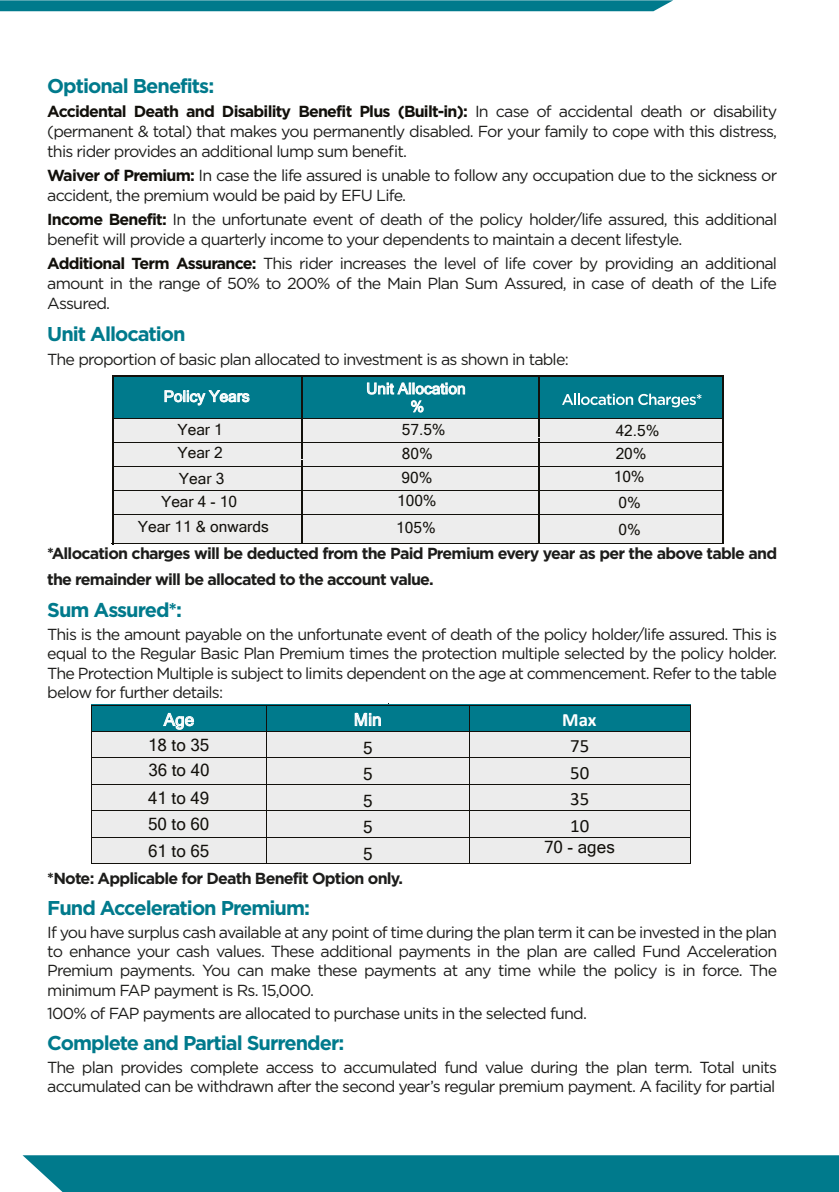
<style>
.page{position:relative;width:839px;height:1192px;background:#fff}
.page>*{position:absolute;margin:0;border:0;box-sizing:border-box;transform-origin:0 0}
.t1{font:700 20px "Gotham";letter-spacing:-.05em;color:#007a8c}
.t2{font:18.8px "Calibri";letter-spacing:.005em;color:#12100b}
.t3{font:700 18.8px "Calibri";color:#fff}
.t4{font:17px "Microsoft Sans Serif";color:#12100b}
.t5{font:17px "Microsoft Sans Serif";color:#fff}
.t6{font:17px "Microsoft Sans Serif";color:#fefeff}
.t7{font:16px/19.2px "Gotham";letter-spacing:-.05em;color:#1d1d1b;text-align:justify}
.t8{font:700 16px/26px "Gotham";letter-spacing:-.05em;color:#1d1d1b}
.t9{font:15.4px/24px "Microsoft Sans Serif";color:#12100b}
.t10{font:15.4px/17.8px "Microsoft Sans Serif";color:#fff;text-align:center}
.s1{font-weight:700;color:#12100b}
</style>
<div class="page">
<div style="left:91px;top:732px;width:599px;height:131px;background:#ececec"></div>
<div style="left:91px;top:704px;width:599px;height:28px;background:#007a8c"></div>
<svg style="left:163px;top:712px;width:31px;height:17px"></svg>
<svg style="left:354px;top:712px;width:27px;height:14px"></svg>
<hr style="left:92px;top:704px;width:173px;height:1px;background:#12100b">
<hr style="left:266px;top:704px;width:203px;height:1px;background:#12100b">
<hr style="left:469px;top:704px;width:220px;height:1px;background:#12100b">
<hr style="left:92px;top:731px;width:173px;height:1px;background:#12100b">
<hr style="left:266px;top:731px;width:203px;height:1px;background:#12100b">
<hr style="left:469px;top:731px;width:220px;height:1px;background:#12100b">
<hr style="left:92px;top:757px;width:173px;height:1px;background:#12100b">
<hr style="left:266px;top:757px;width:203px;height:1px;background:#12100b">
<hr style="left:469px;top:757px;width:220px;height:1px;background:#12100b">
<hr style="left:92px;top:784px;width:173px;height:1px;background:#12100b">
<hr style="left:266px;top:784px;width:203px;height:1px;background:#12100b">
<hr style="left:469px;top:784px;width:220px;height:1px;background:#12100b">
<hr style="left:92px;top:810px;width:173px;height:1px;background:#12100b">
<hr style="left:266px;top:810px;width:203px;height:1px;background:#12100b">
<hr style="left:469px;top:810px;width:220px;height:1px;background:#12100b">
<hr style="left:92px;top:836px;width:173px;height:1px;background:#12100b">
<hr style="left:266px;top:836px;width:203px;height:1px;background:#12100b">
<hr style="left:469px;top:836px;width:220px;height:1px;background:#12100b">
<svg style="left:91px;top:705px;width:1px;height:159px"></svg>
<hr style="left:92px;top:863px;width:173px;height:1px;background:#12100b">
<hr style="left:266px;top:863px;width:203px;height:1px;background:#12100b">
<svg style="left:469px;top:704px;width:1px;height:159px"></svg>
<hr style="left:469px;top:863px;width:220px;height:1px;background:#12100b">
<div style="left:112px;top:376px;width:609px;height:42px;background:#007a8c"></div>
<div style="left:112px;top:418px;width:611px;height:125px;background:#ededed"></div>
<svg style="left:164px;top:390px;width:85px;height:15px"></svg>
<svg style="left:367px;top:382px;width:98px;height:31px"></svg>
<hr style="left:114px;top:376px;width:208px;height:1px;background:#12100b">
<hr style="left:323px;top:376px;width:400px;height:1px;background:#12100b">
<hr style="left:112px;top:377px;width:2px;height:41px;background:#12100b">
<hr style="left:114px;top:418px;width:208px;height:1px;background:#12100b">
<hr style="left:323px;top:418px;width:398px;height:1px;background:#12100b">
<hr style="left:112px;top:418px;width:2px;height:24px;background:#12100b">
<hr style="left:114px;top:442px;width:208px;height:1px;background:#12100b">
<hr style="left:323px;top:442px;width:398px;height:1px;background:#12100b">
<hr style="left:112px;top:442px;width:2px;height:24px;background:#12100b">
<hr style="left:114px;top:466px;width:208px;height:1px;background:#12100b">
<hr style="left:323px;top:466px;width:398px;height:1px;background:#12100b">
<hr style="left:112px;top:466px;width:2px;height:24px;background:#12100b">
<hr style="left:114px;top:490px;width:208px;height:1px;background:#12100b">
<hr style="left:323px;top:490px;width:399px;height:1px;background:#12100b">
<hr style="left:112px;top:475px;width:2px;height:69px;background:#12100b">
<hr style="left:537px;top:377px;width:2px;height:38px;background:#12100b">
<hr style="left:537px;top:415px;width:2px;height:22px;background:#12100b">
<hr style="left:537px;top:438px;width:2px;height:21px;background:#12100b">
<hr style="left:537px;top:460px;width:2px;height:22px;background:#12100b">
<hr style="left:537px;top:482px;width:2px;height:62px;background:#12100b">
<hr style="left:114px;top:514px;width:208px;height:1px;background:#12100b">
<hr style="left:323px;top:514px;width:398px;height:1px;background:#12100b">
<hr style="left:721px;top:376px;width:2px;height:168px;background:#12100b">
<svg style="left:562px;top:393px;width:70px;height:12px"></svg>
<svg style="left:638px;top:393px;width:63px;height:14px"></svg>
<hr style="left:112px;top:543px;width:211px;height:1px;background:#12100b">
<hr style="left:321px;top:543px;width:402px;height:1px;background:#12100b">
<hr style="left:301px;top:377px;width:2px;height:37px;background:#12100b">
<hr style="left:301px;top:415px;width:2px;height:22px;background:#12100b">
<hr style="left:301px;top:437px;width:2px;height:22px;background:#12100b">
<hr style="left:301px;top:460px;width:2px;height:21px;background:#12100b">
<hr style="left:301px;top:482px;width:2px;height:62px;background:#12100b">
<svg style="left:0;top:0;width:673px;height:11px;background:#0b7f90"></svg>
<div style="left:23px;top:1155px;width:815px;height:37px;background:#007a8c"></div>
<p class="t1" style="left:47px;top:74px;width:168px">Optional Benefits:</p>
<p class="t7" style="left:47px;top:101px;width:731px;line-height:20px"><span class="s1">Accidental Death and Disability Benefit Plus (Built-in):</span> In case of accidental death or disability (permanent &amp; total) that makes you permanently disabled. For your family to cope with this distress, this rider provides an additional lump sum benefit.</p>
<p class="t7" style="left:47px;top:165px;width:731px;line-height:20px"><span class="s1">Waiver of Premium:</span> In case the life assured is unable to follow any occupation due to the sickness or accident, the premium would be paid by EFU Life.</p>
<p class="t7" style="left:47px;top:209px;width:731px;line-height:20px"><span class="s1">Income Benefit:</span> In the unfortunate event of death of the policy holder/life assured, this additional benefit will provide a quarterly income to your dependents to maintain a decent lifestyle.</p>
<p class="t7" style="left:47px;top:253px;width:731px;line-height:20px"><span class="s1">Additional Term Assurance:</span> This rider increases the level of life cover by providing an additional amount in the range of 50% to 200% of the Main Plan Sum Assured, in case of death of the Life Assured.</p>
<p class="t1" style="left:47px;top:322px;width:140px">Unit Allocation</p>
<p class="t7" style="left:47px;top:349px;width:522px">The proportion of basic plan allocated to investment is as shown in table:</p>
<p class="t10" style="left:163px;top:387px;width:87px">Policy Years</p>
<p class="t10" style="left:366px;top:379px;width:101px">Unit Allocation %</p>
<p class="t9" style="left:177px;top:416px;width:48px;line-height:24.6px;text-align:justify">Year 1<br>Year 2<br>Year 3</p>
<p class="t9" style="left:161px;top:489px;width:77px">Year 4 - 10</p>
<p class="t9" style="left:397px;top:417px;width:50px;text-align:center">57.5%<br>80%<br>90%<br>100%</p>
<p class="t9" style="left:615px;top:419px;width:45px;line-height:22.2px">42.5%<br>20%</p>
<p class="t9" style="left:613px;top:465px;width:32px">10%</p>
<p class="t9" style="left:618px;top:488px;width:24px;line-height:27.2px">0%<br>0%</p>
<p class="t9" style="left:138px;top:514px;width:132px">Year 11 &amp; onwards</p>
<p class="t9" style="left:396px;top:516px;width:41px">105%</p>
<p class="t8" style="left:47px;top:540px;width:731px">*Allocation charges will be deducted from the Paid Premium every year as per the above table and the remainder will be allocated to the account value.</p>
<p class="t1" style="left:47px;top:598px;width:136px">Sum Assured*:</p>
<p class="t7" style="left:47px;top:624px;width:731px">This is the amount payable on the unfortunate event of death of the policy holder/life assured. This is equal to the Regular Basic Plan Premium times the protection multiple selected by the policy holder.<br>The Protection Multiple is subject to limits dependent on the age at commencement. Refer to the table below for further details:</p>
<p class="t5" style="left:164px;top:708px;width:32px">Age</p>
<p class="t6" style="left:354px;top:708px;width:29px">Min</p>
<p class="t3" style="left:562px;top:706px;width:36px">Max</p>
<p class="t4" style="left:148px;top:734px;width:63px">18 to 35</p>
<p class="t4" style="left:363px;top:737px;width:11px">5</p>
<p class="t2" style="left:569px;top:733px;width:21px">75</p>
<p class="t4" style="left:148px;top:759px;width:63px">36 to 40</p>
<p class="t4" style="left:363px;top:763px;width:11px">5</p>
<p class="t2" style="left:569px;top:759px;width:21px">50</p>
<p class="t4" style="left:148px;top:786px;width:63px">41 to 49</p>
<p class="t4" style="left:363px;top:789px;width:11px">5</p>
<p class="t2" style="left:569px;top:786px;width:21px">35</p>
<p class="t4" style="left:148px;top:813px;width:63px">50 to 60</p>
<p class="t4" style="left:363px;top:816px;width:11px">5</p>
<p class="t2" style="left:569px;top:812px;width:21px">10</p>
<p class="t4" style="left:148px;top:840px;width:63px">61 to 65</p>
<p class="t4" style="left:363px;top:842px;width:11px">5</p>
<p class="t4" style="left:544px;top:836px;width:72px">70 - ages</p>
<p class="t8" style="left:47px;top:864px;width:357px">*Note: Applicable for Death Benefit Option only.</p>
<p class="t1" style="left:47px;top:896px;width:264px">Fund Acceleration Premium:</p>
<p class="t7" style="left:47px;top:922px;width:731px">If you have surplus cash available at any point of time during the plan term it can be invested in the plan to enhance your cash values. These additional payments in the plan are called Fund Acceleration Premium payments. You can make these payments at any time while the policy is in force. The minimum FAP payment is Rs. 15,000.</p>
<p class="t7" style="left:47px;top:1003px;width:541px">100% of FAP payments are allocated to purchase units in the selected fund.</p>
<p class="t1" style="left:47px;top:1031px;width:298px">Complete and Partial Surrender:</p>
<p class="t7" style="left:47px;top:1057px;width:731px">The plan provides complete access to accumulated fund value during the plan term. Total units accumulated can be withdrawn after the second year’s regular premium payment. A facility for partial</p>
</div>
